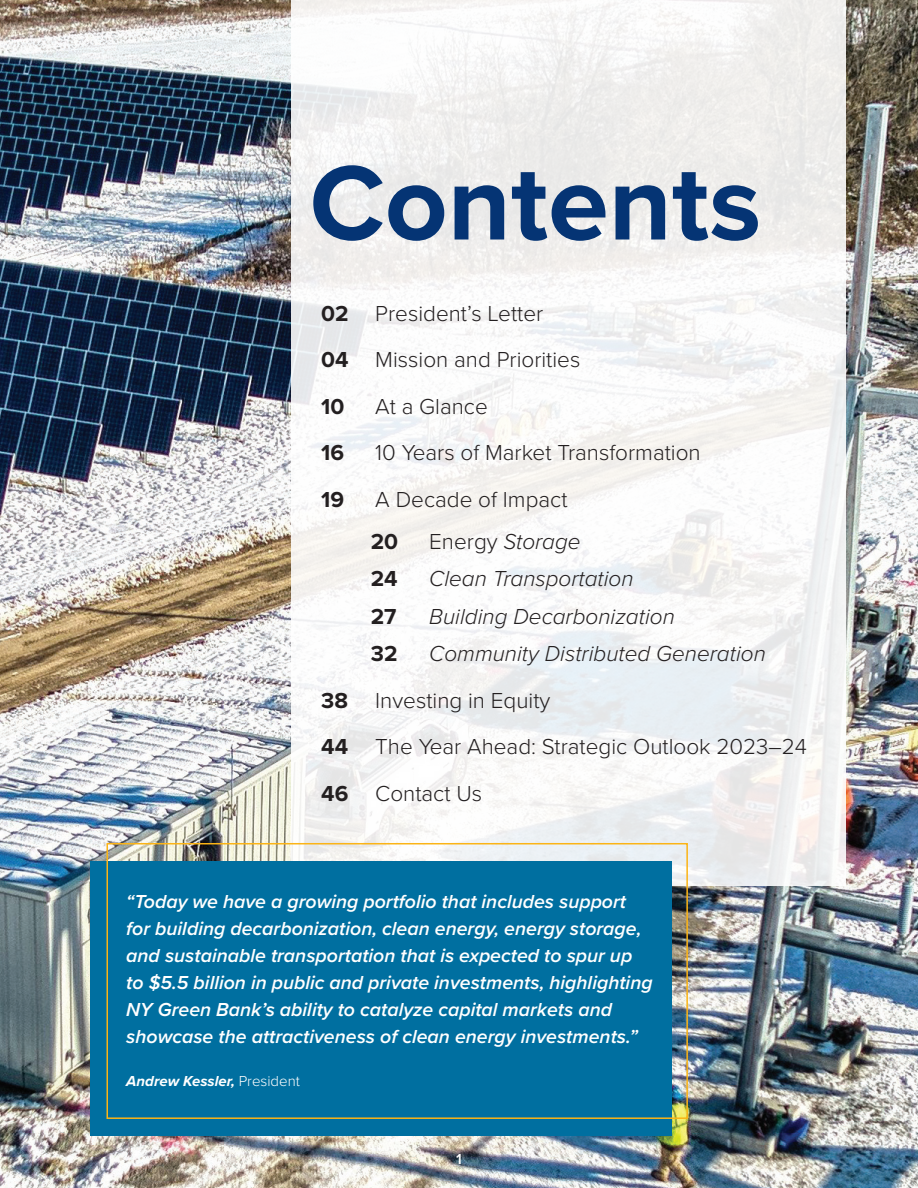
<style>
.page{position:relative;width:918px;height:1188px;background:#fff}
.page>*{position:absolute;margin:0;border:0;box-sizing:border-box;transform-origin:0 0}
.t1{font:700 109.5px "Proxima Nova";color:#053474}
.t2{font:300 22.5px/46.5px "Proxima Nova";color:#231f20}
.t3{font:italic 300 22.5px "Proxima Nova";color:#231f20}
.t4{font:700 22.5px "Proxima Nova";color:#231f20}
.t5{font:italic 600 19.5px/27px "Proxima Nova";color:#fff}
.t6{font:italic 700 15px "Proxima Nova";color:#fff}
.t7{font:600 15px "Proxima Nova";color:#fff}
.s1{font-weight:700}
.s2{font-style:normal}
.s3{font-style:italic}
.s4{font-weight:300;font-style:normal}
</style>
<div class="page">
<img style="left:0;top:0;width:918px;height:1188px">
<div style="left:292px;top:0;width:554px;height:886px;background:linear-gradient(to right,#f6f6f6,#f2f2f1)"></div>
<div style="left:90px;top:862px;width:581px;height:274px;background:#006fa0"></div>
<div style="left:106px;top:843px;width:582px;height:276px;border:2px solid #fbb416"></div>
<h1 class="t1" style="left:310px;top:140px;width:453px">Contents</h1>
<p class="t2" style="left:321px;top:289px;width:261px"><span class="s1">02</span> President’s Letter<br><span class="s1">04</span> Mission and Priorities<br><span class="s1">10</span></p>
<p class="t2" style="left:375px;top:382px;width:114px">At a Glance</p>
<p class="t4" style="left:321px;top:440px;width:24px">16</p>
<p class="t2" style="left:375px;top:428px;width:327px">10 Years of Market Transformation</p>
<p class="t4" style="left:321px;top:486px;width:24px">19</p>
<p class="t2" style="left:375px;top:475px;width:194px">A Decade of Impact</p>
<p class="t4" style="left:371px;top:528px;width:29px">20</p>
<p class="t3" style="left:429px;top:525px;width:153px"><span class="s2">Energy</span> Storage</p>
<p class="t4" style="left:371px;top:566px;width:28px">24</p>
<p class="t3" style="left:429px;top:562px;width:206px">Clean Transportation</p>
<p class="t4" style="left:371px;top:603px;width:27px">27</p>
<p class="t3" style="left:429px;top:600px;width:247px">Building Decarbonization</p>
<p class="t4" style="left:371px;top:641px;width:28px">32</p>
<p class="t2" style="left:321px;top:629px;width:487px;text-indent:108px"><span class="s3">Community Distributed Generation<br></span><span class="s1">38</span> Investing in Equity<br><span class="s1">44</span> The Year Ahead: Strategic Outlook 2023–24<br><span class="s1">46</span> Contact Us</p>
<p class="t5" style="left:126px;top:887px;width:528px">“Today we have a growing portfolio that includes support for building decarbonization, clean energy, energy storage, and sustainable transportation that is expected to spur up to $5.5 billion in public and private investments, highlighting NY Green Bank’s ability to catalyze capital markets and showcase the attractiveness of clean energy investments.”</p>
<p class="t6" style="left:126px;top:1070px;width:175px">Andrew Kessler, <span class="s4">President</span></p>
<p class="t7" style="left:456px;top:1148px;width:7px">1</p>
</div>
